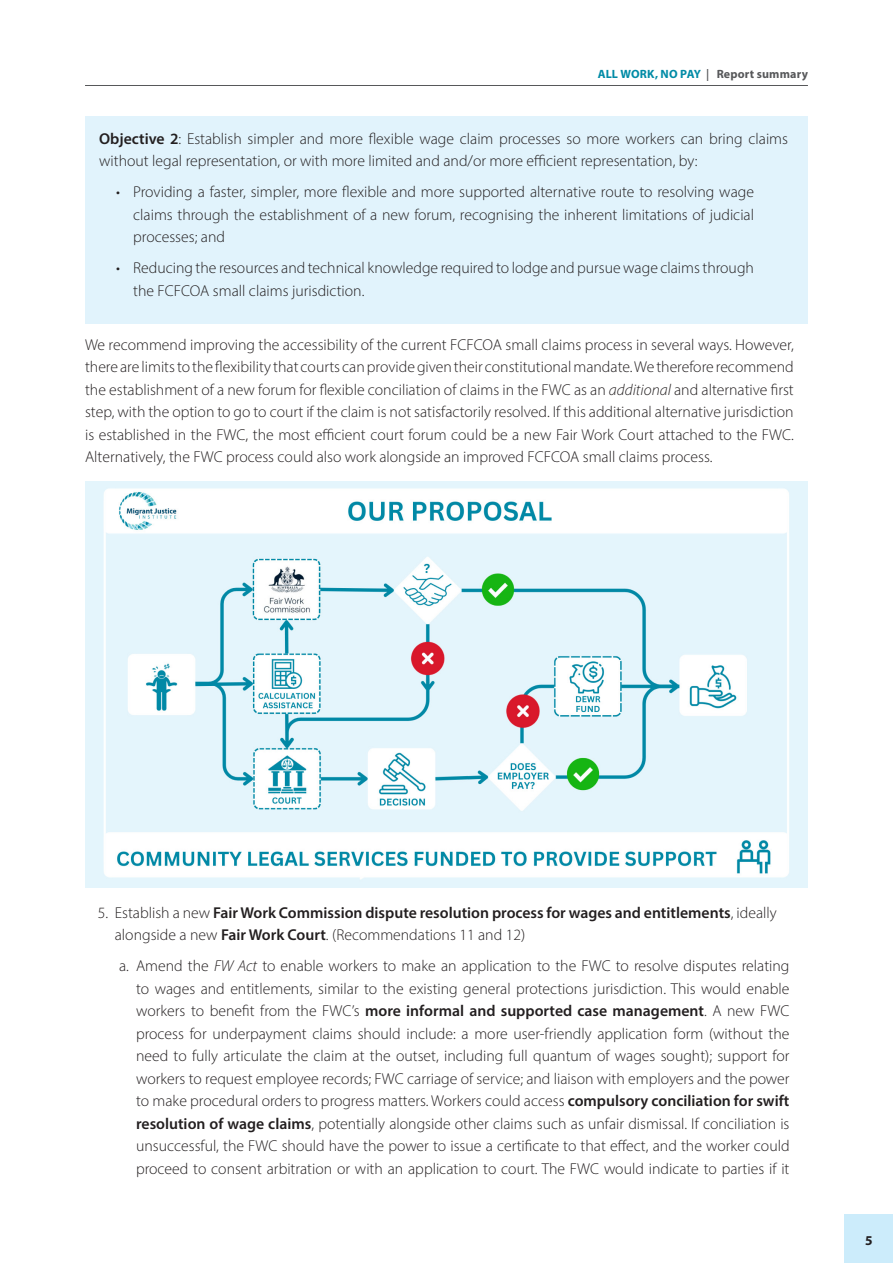
<style>
.page{position:relative;width:893px;height:1263px;background:#fff}
.page>*{position:absolute;margin:0;border:0;box-sizing:border-box;transform-origin:0 0}
.t1{font:300 15.75px/22.5px "Myriad Pro";color:#231f20;text-align:justify}
.t2{font:600 15.75px/22.5px "Myriad Pro";color:#231f20}
.t3{font:700 13.5px "Myriad Pro";color:#231f20}
.t4{font:700 12px "Myriad Pro";letter-spacing:.015em;color:#008ba6}
.s1{font-weight:600;color:#57585a}
.s2{color:#57585a}
.s3{font-weight:600}
.s4{font-style:italic}
.s5{font-weight:300}
</style>
<div class="page">
<hr style="left:85px;top:85px;width:723px;height:1px;background:#57585a">
<div style="left:845px;top:1215px;width:48px;height:48px;background:#ccecfb"></div>
<div style="left:85px;top:117px;width:723px;height:207px;background:#e1f3fc"></div>
<img style="left:85px;top:481px;width:723px;height:407px">
<p class="t4" style="left:598px;top:66px;width:212px">ALL WORK, NO PAY <span class="s1">|</span> <span class="s2">Report summary</span></p>
<p class="t1" style="left:99px;top:127px;width:690px"><span class="s3">Objective 2</span>: Establish simpler and more flexible wage claim processes so more workers can bring claims without legal representation, or with more limited and and/or more efficient representation, by:</p>
<p class="t1" style="left:133px;top:181px;width:622px;text-indent:-17px">• Providing a faster, simpler, more flexible and more supported alternative route to resolving wage claims through the establishment of a new forum, recognising the inherent limitations of judicial processes; and</p>
<p class="t1" style="left:133px;top:257px;width:622px;text-indent:-17px">• Reducing the resources and technical knowledge required to lodge and pursue wage claims through the FCFCOA small claims jurisdiction.</p>
<p class="t1" style="left:85px;top:333px;width:710px">We recommend improving the accessibility of the current FCFCOA small claims process in several ways. However, there are limits to the flexibility that courts can provide given their constitutional mandate. We therefore recommend the establishment of a new forum for flexible conciliation of claims in the FWC as an <span class="s4">additional</span> and alternative first step, with the option to go to court if the claim is not satisfactorily resolved. If this additional alternative jurisdiction is established in the FWC, the most efficient court forum could be a new Fair Work Court attached to the FWC.<br>Alternatively, the FWC process could also work alongside an improved FCFCOA small claims process.</p>
<p class="t2" style="left:115px;top:901px;width:663px;text-indent:-17px"><span class="s5">5. Establish a new</span> Fair Work Commission dispute resolution process for wages and entitlements<span class="s5">, ideally alongside a new</span> Fair Work Court<span class="s5">. (Recommendations 11 and 12)</span></p>
<p class="t1" style="left:136px;top:954px;width:655px;text-indent:-17px">a. Amend the <span class="s4">FW Act</span> to enable workers to make an application to the FWC to resolve disputes relating to wages and entitlements, similar to the existing general protections jurisdiction. This would enable workers to benefit from the FWC’s <span class="s3">more informal and supported case management</span>. A new FWC process for underpayment claims should include: a more user-friendly application form (without the need to fully articulate the claim at the outset, including full quantum of wages sought); support for workers to request employee records; FWC carriage of service; and liaison with employers and the power to make procedural orders to progress matters. Workers could access <span class="s3">compulsory conciliation for swift resolution of wage claims</span>, potentially alongside other claims such as unfair dismissal. If conciliation is unsuccessful, the FWC should have the power to issue a certificate to that effect, and the worker could proceed to consent arbitration or with an application to court. The FWC would indicate to parties if it</p>
<p class="t3" style="left:865px;top:1231px;width:9px">5</p>
</div>
